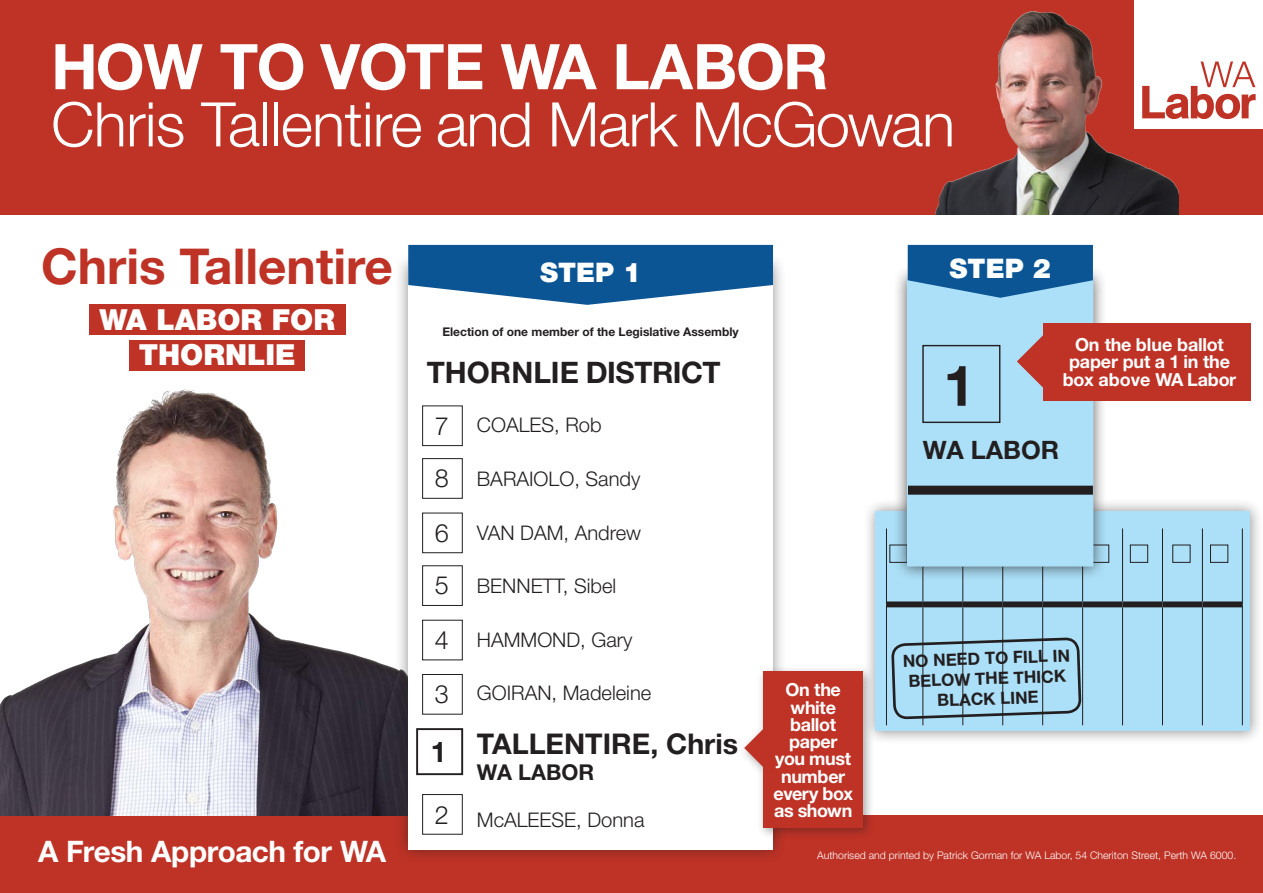
<style>
.page{position:relative;width:1263px;height:893px;background:#fff}
.page>*{position:absolute;margin:0;border:0;box-sizing:border-box;transform-origin:0 0}
.t1{font:700 63px "Helvetica Neue";letter-spacing:-.02em;color:#fff}
.t2{font:300 61.5px "Helvetica Neue";letter-spacing:-.015em;color:#fff}
.t3{font:700 56.55px "Helvetica Neue";color:#231f20}
.t4{font:700 49.5px "Helvetica Neue";color:#bf3226}
.t5{font:700 29.7px "Helvetica Neue";letter-spacing:-.02em;color:#fff}
.t6{font:700 29.7px "Helvetica Neue";letter-spacing:-.005em;color:#231f20}
.t7{font:900 29.1px "Helvetica Neue";color:#fff}
.t8{font:700 28.5px "Helvetica Neue";color:#231f20}
.t9{font:900 27px "Helvetica Neue";color:#fff}
.t10{font:700 25.35px "Helvetica Neue";color:#231f20}
.t11{font:300 25.2px "Helvetica Neue";color:#231f20}
.t12{font:700 21.9px "Helvetica Neue";color:#231f20}
.t13{font:300 20.1px "Helvetica Neue";color:#231f20}
.t14{font:700 18px/17.2px "Helvetica Neue";letter-spacing:-.015em;color:#fff;text-align:center}
.t15{font:700 16.95px/20.2px "Helvetica Neue";color:#231f20;text-align:center}
.t16{font:700 12px "Helvetica Neue";color:#231f20}
.t17{font:300 10.5px "Helvetica Neue";color:#fff}
</style>
<div class="page">
<div style="left:862px;top:498px;width:401px;height:246px;background:#231f20;opacity:.5"></div>
<div style="left:876px;top:511px;width:374px;height:220px;background:#abe0f8"></div>
<hr style="left:886px;top:528px;width:1px;height:76px;background:#231f20">
<hr style="left:923px;top:528px;width:1px;height:73px;background:#231f20">
<hr style="left:962px;top:528px;width:1px;height:73px;background:#231f20">
<hr style="left:1002px;top:528px;width:1px;height:73px;background:#231f20">
<hr style="left:1042px;top:528px;width:1px;height:73px;background:#231f20">
<hr style="left:1082px;top:528px;width:1px;height:73px;background:#231f20">
<hr style="left:1122px;top:528px;width:1px;height:73px;background:#231f20">
<hr style="left:1162px;top:528px;width:1px;height:73px;background:#231f20">
<hr style="left:1202px;top:528px;width:1px;height:73px;background:#231f20">
<hr style="left:1242px;top:528px;width:1px;height:76px;background:#231f20">
<hr style="left:886px;top:604px;width:1px;height:121px;background:#231f20">
<hr style="left:923px;top:607px;width:1px;height:118px;background:#231f20">
<hr style="left:962px;top:607px;width:1px;height:118px;background:#231f20">
<hr style="left:1002px;top:607px;width:1px;height:118px;background:#231f20">
<hr style="left:1042px;top:607px;width:1px;height:118px;background:#231f20">
<hr style="left:1082px;top:607px;width:1px;height:118px;background:#231f20">
<hr style="left:1122px;top:607px;width:1px;height:118px;background:#231f20">
<hr style="left:1162px;top:607px;width:1px;height:118px;background:#231f20">
<hr style="left:1202px;top:607px;width:1px;height:118px;background:#231f20">
<hr style="left:1242px;top:604px;width:1px;height:121px;background:#231f20">
<div style="left:887px;top:601px;width:36px;height:6px;background:#231f20"></div>
<div style="left:923px;top:601px;width:40px;height:6px;background:#231f20"></div>
<div style="left:963px;top:601px;width:40px;height:6px;background:#231f20"></div>
<div style="left:1003px;top:601px;width:40px;height:6px;background:#231f20"></div>
<div style="left:1043px;top:601px;width:39px;height:6px;background:#231f20"></div>
<div style="left:1082px;top:601px;width:40px;height:6px;background:#231f20"></div>
<div style="left:1122px;top:601px;width:40px;height:6px;background:#231f20"></div>
<div style="left:1162px;top:601px;width:40px;height:6px;background:#231f20"></div>
<div style="left:1202px;top:601px;width:40px;height:6px;background:#231f20"></div>
<div style="left:1130px;top:545px;width:18px;height:17px;border:1px solid #231f20"></div>
<div style="left:1210px;top:545px;width:18px;height:17px;border:1px solid #231f20"></div>
<svg style="left:892px;top:638px;width:189px;height:80px"></svg>
<div style="left:0;top:815px;width:1263px;height:78px;background:#bf3226"></div>
<img style="left:0;top:370px;width:393px;height:445px">
<div style="left:0;top:0;width:1263px;height:214px;background:#bf3226"></div>
<img style="left:935px;top:11px;width:243px;height:203px">
<div style="left:89px;top:304px;width:256px;height:31px;background:#bf3226"></div>
<div style="left:129px;top:340px;width:176px;height:30px;background:#bf3226"></div>
<div style="left:393px;top:251px;width:393px;height:613px;background:#231f20;opacity:.5"></div>
<div style="left:408px;top:265px;width:364px;height:585px;background:#fff"></div>
<div style="left:422px;top:406px;width:40px;height:40px;border:1px solid #231f20"></div>
<div style="left:422px;top:458px;width:40px;height:40px;border:1px solid #231f20"></div>
<div style="left:422px;top:513px;width:40px;height:40px;border:1px solid #231f20"></div>
<div style="left:422px;top:566px;width:40px;height:40px;border:1px solid #231f20"></div>
<div style="left:422px;top:674px;width:40px;height:40px;border:1px solid #231f20"></div>
<div style="left:416px;top:728px;width:47px;height:47px;border:2px solid #231f20"></div>
<div style="left:422px;top:794px;width:40px;height:40px;border:1px solid #231f20"></div>
<div style="left:739px;top:666px;width:136px;height:174px;background:#231f20;opacity:.4"></div>
<div style="left:763px;top:672px;width:100px;height:156px;background:#bf3226"></div>
<svg style="left:744px;top:701px;width:19px;height:95px"></svg>
<svg style="left:408px;top:245px;width:365px;height:60px"></svg>
<div style="left:893px;top:264px;width:214px;height:317px;background:#231f20;opacity:.75"></div>
<div style="left:907px;top:279px;width:186px;height:287px;background:#abe0f8"></div>
<div style="left:922px;top:345px;width:78px;height:78px;border:1px solid #231f20"></div>
<div style="left:908px;top:486px;width:185px;height:9px;background:#231f20"></div>
<svg style="left:908px;top:245px;width:185px;height:53px"></svg>
<svg style="left:1134px;top:15px;width:125px;height:114px;background:#f5e0de"></svg>
<svg style="left:1017px;top:335px;width:26px;height:53px"></svg>
<div style="left:1043px;top:323px;width:207px;height:78px;background:#bf3226"></div>
<div style="left:1134px;top:0;width:129px;height:15px;background:#fff"></div>
<hr style="left:1259px;top:0;width:4px;height:129px;background:#fff">
<p class="t1" style="left:51px;top:28px;width:779px">HOW TO VOTE WA LABOR</p>
<p class="t2" style="left:51px;top:87px;width:905px">Chris Tallentire and Mark McGowan</p>
<p class="t4" style="left:41px;top:235px;width:353px">Chris Tallentire</p>
<p class="t7" style="left:99px;top:303px;width:237px">WA LABOR FOR</p>
<p class="t7" style="left:139px;top:338px;width:158px">THORNLIE</p>
<p class="t5" style="left:38px;top:833px;width:349px">A Fresh Approach for WA</p>
<p class="t9" style="left:540px;top:256px;width:103px">STEP 1</p>
<p class="t16" style="left:442px;top:324px;width:298px">Election of one member of the Legislative Assembly</p>
<p class="t6" style="left:427px;top:354px;width:295px">THORNLIE DISTRICT</p>
<p class="t13" style="left:477px;top:413px;width:126px">COALES, Rob</p>
<p class="t13" style="left:477px;top:467px;width:165px">BARAIOLO, Sandy</p>
<p class="t13" style="left:477px;top:520px;width:166px">VAN DAM, Andrew</p>
<p class="t13" style="left:477px;top:574px;width:141px">BENNETT, Sibel</p>
<p class="t13" style="left:477px;top:627px;width:157px">HAMMOND, Gary</p>
<p class="t13" style="left:477px;top:681px;width:176px">GOIRAN, Madeleine</p>
<p class="t8" style="left:477px;top:726px;width:263px">TALLENTIRE, Chris</p>
<p class="t12" style="left:477px;top:759px;width:119px">WA LABOR</p>
<p class="t13" style="left:477px;top:808px;width:169px">McALEESE, Donna</p>
<p class="t11" style="left:435px;top:410px;width:16px">7</p>
<p class="t11" style="left:435px;top:463px;width:16px">8</p>
<p class="t11" style="left:435px;top:517px;width:16px">6</p>
<p class="t11" style="left:435px;top:570px;width:16px">5</p>
<p class="t11" style="left:435px;top:624px;width:16px">4</p>
<p class="t11" style="left:435px;top:679px;width:16px">3</p>
<p class="t8" style="left:431px;top:734px;width:17px">1</p>
<p class="t11" style="left:435px;top:800px;width:16px">2</p>
<p class="t9" style="left:949px;top:253px;width:103px">STEP 2</p>
<p class="t3" style="left:943px;top:351px;width:33px">1</p>
<p class="t14" style="left:1063px;top:336px;width:175px">On the blue ballot paper put a 1 in the box above WA Labor</p>
<p class="t10" style="left:923px;top:434px;width:138px">WA LABOR</p>
<p class="t14" style="left:773px;top:681px;width:81px">On the white ballot paper you must number every box as shown</p>
<p class="t15" style="left:902px;top:650px;width:169px;rotate:-2deg">NO NEED TO FILL IN<br>BELOW THE THICK<br>BLACK LINE</p>
<p class="t17" style="left:817px;top:849px;width:420px">Authorised and printed by Patrick Gorman for WA Labor, 54 Cheriton Street, Perth WA 6000.</p>
</div>
